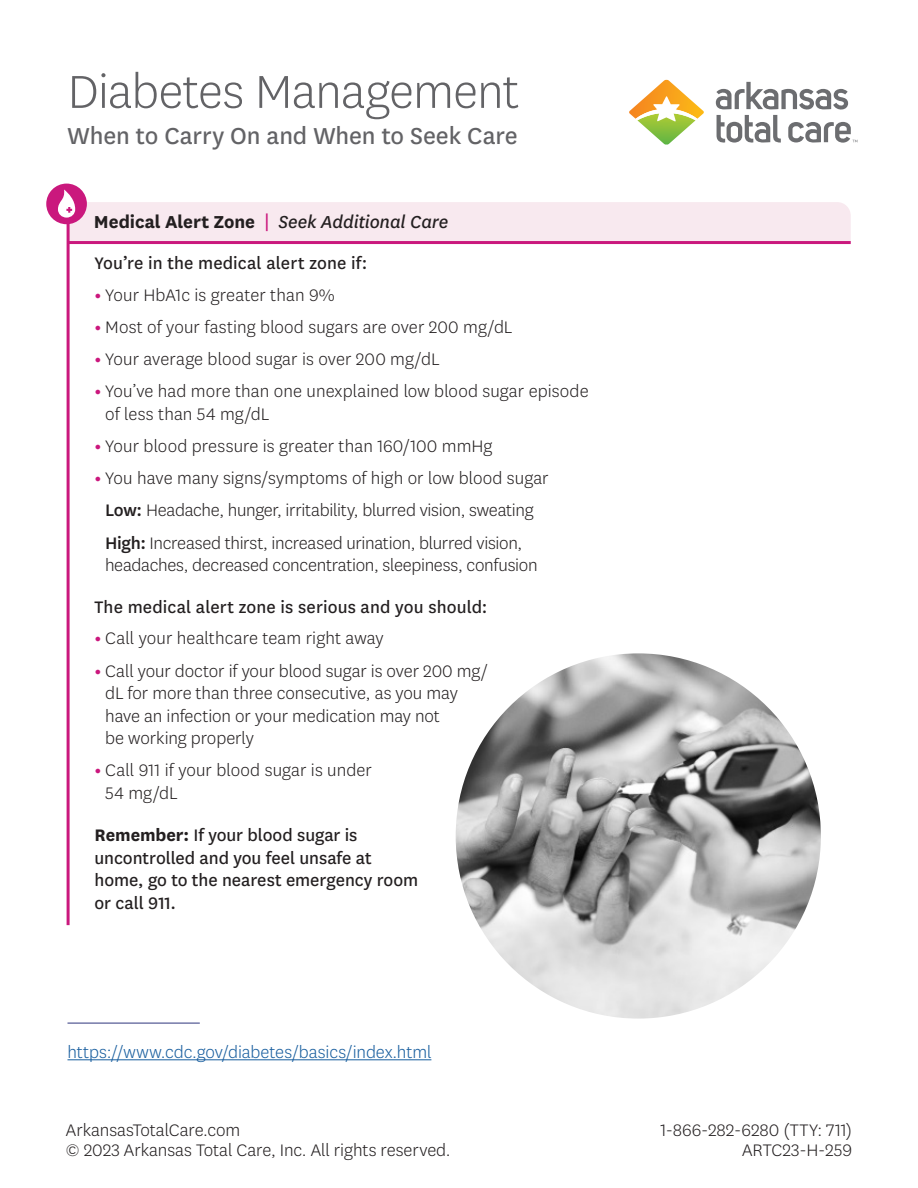
<style>
.page{position:relative;width:918px;height:1188px;background:#fff}
.page>*{position:absolute;margin:0;border:0;box-sizing:border-box;transform-origin:0 0}
.t1{font:300 54px "Centene Sans";letter-spacing:-.015em;color:#636366}
.t2{font:27px "Centene Sans";letter-spacing:-.005em;color:#636366}
.t3{font:italic 20.25px "Centene Sans";letter-spacing:-.01em;color:#231f20}
.t4{font:300 19.5px/22.5px "Centene Sans";color:#231f20}
.t5{font:19.5px/22.5px "Centene Sans";color:#231f20}
.t6{font:300 19.5px "Centene Sans";letter-spacing:-.005em;color:#175d9e}
.s1{font-weight:700;font-style:normal}
.s2{font-style:normal;color:#ca187d}
.s3{font-weight:700;color:#cb177d}
.s4{font-weight:500}
.s5{font-weight:700}
</style>
<div class="page">
<svg style="left:629px;top:80px;width:75px;height:65px"></svg>
<svg style="left:716px;top:82px;width:141px;height:61px"></svg>
<hr style="left:68px;top:241px;width:783px;height:3px;background:#ca187d">
<hr style="left:67px;top:204px;width:3px;height:721px;background:#ca187d">
<div style="left:46px;top:184px;width:41px;height:40px;background:#ca187d;border-radius:50%"></div>
<svg style="left:58px;top:190px;width:793px;height:53px"></svg>
<img style="left:456px;top:653px;width:365px;height:366px;border-radius:183px">
<hr style="left:68px;top:1059px;width:363px;height:1px;background:#175d9e">
<hr style="left:68px;top:1023px;width:132px;height:1px;background:#2e357c">
<h1 class="t1" style="left:68px;top:58px;width:453px">Diabetes Management</h1>
<h2 class="t2" style="left:68px;top:118px;width:452px">When to Carry On and When to Seek Care</h2>
<h3 class="t3" style="left:94px;top:209px;width:356px"><span class="s1">Medical Alert Zone</span> <span class="s2">|</span> Seek Additional Care</h3>
<p class="t5" style="left:94px;top:251px;width:274px">You’re in the medical alert zone if:</p>
<p class="t4" style="left:94px;top:283px;width:242px"><span class="s3">•</span> Your HbA1c is greater than 9%</p>
<p class="t4" style="left:95px;top:315px;width:419px"><span class="s3">•</span> Most of your fasting blood sugars are over 200 mg/dL</p>
<p class="t4" style="left:95px;top:347px;width:347px"><span class="s3">•</span> Your average blood sugar is over 200 mg/dL</p>
<p class="t4" style="left:95px;top:379px;width:496px"><span class="s3">•</span> You’ve had more than one unexplained low blood sugar episode</p>
<p class="t4" style="left:95px;top:434px;width:399px"><span class="s3">•</span> Your blood pressure is greater than 160/100 mmHg</p>
<p class="t4" style="left:95px;top:466px;width:456px"><span class="s3">•</span> You have many signs/symptoms of high or low blood sugar</p>
<p class="t4" style="left:105px;top:402px;width:165px">of less than 54 mg/dL</p>
<p class="t4" style="left:105px;top:499px;width:430px"><span class="s4">Low:</span> Headache, hunger, irritability, blurred vision, sweating</p>
<p class="t4" style="left:105px;top:531px;width:434px"><span class="s4">High:</span> Increased thirst, increased urination, blurred vision, headaches, decreased concentration, sleepiness, confusion</p>
<p class="t5" style="left:95px;top:595px;width:394px">The medical alert zone is serious and you should:</p>
<p class="t4" style="left:95px;top:627px;width:291px"><span class="s3">•</span> Call your healthcare team right away</p>
<p class="t4" style="left:105px;top:659px;width:384px;text-indent:-11px"><span class="s3">•</span> Call your doctor if your blood sugar is over 200 mg/ dL for more than three consecutive, as you may have an infection or your medication may not<br>be working properly</p>
<p class="t4" style="left:105px;top:759px;width:268px;text-indent:-11px"><span class="s3">•</span> Call 911 if your blood sugar is under<br>54 mg/dL</p>
<p class="t5" style="left:95px;top:823px;width:325px"><span class="s5">Remember:</span> If your blood sugar is uncontrolled and you feel unsafe at home, go to the nearest emergency room or call 911.</p>
<p class="t6" style="left:68px;top:1040px;width:365px">https://www.cdc.gov/diabetes/basics/index.html</p>
<p class="t4" style="left:66px;top:1119px;width:176px">ArkansasTotalCare.com</p>
<p class="t4" style="left:66px;top:1138px;width:386px">© 2023 Arkansas Total Care, Inc. All rights reserved.</p>
<p class="t4" style="left:660px;top:1119px;width:193px">1-866-282-6280 (TTY: 711)</p>
<p class="t4" style="left:742px;top:1138px;width:112px">ARTC23-H-259</p>
</div>
